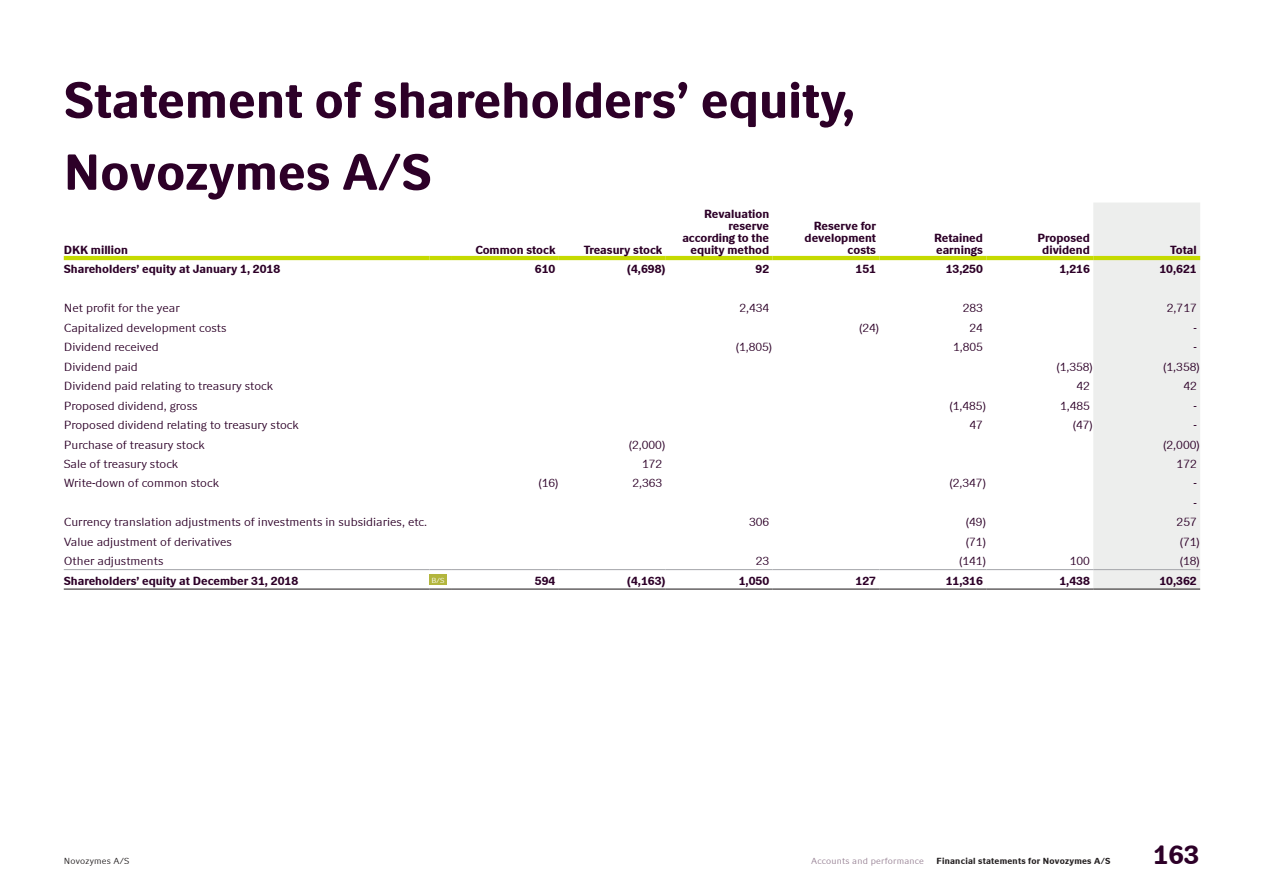
<style>
.page{position:relative;width:1263px;height:893px;background:#fff}
.page>*{position:absolute;margin:0;border:0;box-sizing:border-box;transform-origin:0 0}
.Header1{font:700 51px "Novozymes";color:#2d0028}
.t1{font:700 27px "Novozymes";color:#2d0028}
.Table__TextLeft-No{font:12px "Novozymes";color:#2d0028}
.Table__TextRight-B{font:700 12px/12px "Novozymes";color:#2d0028;text-align:right}
.Table__TextRight-N{font:12px "Novozymes";color:#2d0028}
.Table__TextLeft-Bo{font:700 12px "Novozymes";color:#2d0028}
.Pagenumber__Footer{font:700 9px "Novozymes";letter-spacing:.025em;color:#231f20}
.Pagenumber__Footer-2{font:9px "Novozymes";letter-spacing:.025em;color:#968093}
.t2{font:9px "Novozymes";letter-spacing:.025em;color:#231f20}
.t3{font:7.5px "Novozymes";color:#fff}
</style>
<div class="page">
<div style="left:1093px;top:203px;width:107px;height:386px;background:#edeeed"></div>
<hr style="left:64px;top:256px;width:365px;height:4px;background:#c5da00">
<hr style="left:429px;top:256px;width:23px;height:4px;background:#c5da00">
<hr style="left:452px;top:256px;width:107px;height:4px;background:#c5da00">
<hr style="left:559px;top:256px;width:107px;height:4px;background:#c5da00">
<hr style="left:666px;top:256px;width:107px;height:4px;background:#c5da00">
<hr style="left:773px;top:256px;width:106px;height:4px;background:#c5da00">
<hr style="left:879px;top:256px;width:107px;height:4px;background:#c5da00">
<hr style="left:986px;top:256px;width:107px;height:4px;background:#c5da00">
<hr style="left:1093px;top:256px;width:107px;height:4px;background:#c5da00">
<hr style="left:64px;top:569px;width:365px;height:1px;background:#a8a9ad">
<svg style="left:429px;top:569px;width:23px;height:1px"></svg>
<hr style="left:452px;top:569px;width:107px;height:1px;background:#a8a9ad">
<hr style="left:559px;top:569px;width:107px;height:1px;background:#a8a9ad">
<hr style="left:666px;top:569px;width:107px;height:1px;background:#a8a9ad">
<hr style="left:773px;top:569px;width:106px;height:1px;background:#a8a9ad">
<hr style="left:879px;top:569px;width:107px;height:1px;background:#a8a9ad">
<hr style="left:986px;top:569px;width:107px;height:1px;background:#a8a9ad">
<hr style="left:1093px;top:569px;width:107px;height:1px;background:#a8a9ad">
<hr style="left:64px;top:589px;width:365px;height:1px;background:#231f20">
<svg style="left:429px;top:589px;width:23px;height:1px"></svg>
<hr style="left:452px;top:589px;width:107px;height:1px;background:#231f20">
<hr style="left:559px;top:589px;width:107px;height:1px;background:#231f20">
<hr style="left:666px;top:589px;width:107px;height:1px;background:#231f20">
<hr style="left:773px;top:589px;width:106px;height:1px;background:#231f20">
<hr style="left:879px;top:589px;width:107px;height:1px;background:#231f20">
<hr style="left:986px;top:589px;width:107px;height:1px;background:#231f20">
<hr style="left:1093px;top:589px;width:107px;height:1px;background:#231f20">
<div style="left:429px;top:574px;width:17px;height:11px;background:#b3b63e"></div>
<p class="Header1" style="left:64px;top:71px;width:793px">Statement of shareholders’ equity,</p>
<p class="Header1" style="left:64px;top:143px;width:369px">Novozymes A/S</p>
<p class="Table__TextLeft-Bo" style="left:64px;top:243px;width:66px">DKK million</p>
<p class="Table__TextRight-B" style="left:475px;top:244px;width:81px">Common stock</p>
<p class="Table__TextRight-B" style="left:584px;top:244px;width:80px">Treasury stock</p>
<p class="Table__TextRight-B" style="left:704px;top:208px;width:67px">Revaluation reserve</p>
<p class="Table__TextRight-B" style="left:682px;top:232px;width:88px">according to the</p>
<p class="Table__TextRight-B" style="left:690px;top:244px;width:80px">equity method</p>
<p class="Table__TextRight-B" style="left:804px;top:220px;width:73px">Reserve for development</p>
<p class="Table__TextRight-B" style="left:848px;top:244px;width:30px">costs</p>
<p class="Table__TextRight-B" style="left:934px;top:232px;width:50px">Retained</p>
<p class="Table__TextRight-B" style="left:936px;top:244px;width:48px">earnings</p>
<p class="Table__TextRight-B" style="left:1037px;top:232px;width:54px">Proposed</p>
<p class="Table__TextRight-B" style="left:1042px;top:244px;width:49px">dividend</p>
<p class="Table__TextRight-B" style="left:1170px;top:244px;width:28px">Total</p>
<p class="Table__TextLeft-Bo" style="left:64px;top:262px;width:218px">Shareholders’ equity at January 1, 2018</p>
<p class="Table__TextRight-B" style="left:535px;top:263px;width:22px">610</p>
<p class="Table__TextRight-B" style="left:627px;top:263px;width:40px">(4,698)</p>
<p class="Table__TextRight-B" style="left:755px;top:263px;width:15px">92</p>
<p class="Table__TextRight-B" style="left:855px;top:263px;width:22px">151</p>
<p class="Table__TextRight-B" style="left:946px;top:263px;width:39px">13,250</p>
<p class="Table__TextRight-B" style="left:1059px;top:263px;width:32px">1,216</p>
<p class="Table__TextRight-B" style="left:1159px;top:263px;width:39px">10,621</p>
<p class="Table__TextLeft-No" style="left:64px;top:301px;width:117px">Net profit for the year</p>
<p class="Table__TextRight-N" style="left:739px;top:301px;width:31px">2,434</p>
<p class="Table__TextRight-N" style="left:963px;top:301px;width:22px">283</p>
<p class="Table__TextRight-N" style="left:1167px;top:301px;width:31px">2,717</p>
<p class="Table__TextLeft-No" style="left:64px;top:321px;width:164px">Capitalized development costs</p>
<p class="Table__TextRight-N" style="left:859px;top:321px;width:21px">(24)</p>
<p class="Table__TextRight-N" style="left:969px;top:321px;width:15px">24</p>
<p class="Table__TextRight-N" style="left:1193px;top:321px;width:5px">-</p>
<p class="Table__TextLeft-No" style="left:64px;top:340px;width:96px">Dividend received</p>
<p class="Table__TextRight-N" style="left:736px;top:340px;width:38px">(1,805)</p>
<p class="Table__TextRight-N" style="left:953px;top:340px;width:31px">1,805</p>
<p class="Table__TextRight-N" style="left:1193px;top:340px;width:5px">-</p>
<p class="Table__TextLeft-No" style="left:64px;top:360px;width:76px">Dividend paid</p>
<p class="Table__TextRight-N" style="left:1056px;top:360px;width:38px">(1,358)</p>
<p class="Table__TextRight-N" style="left:1163px;top:360px;width:38px">(1,358)</p>
<p class="Table__TextLeft-No" style="left:64px;top:379px;width:211px">Dividend paid relating to treasury stock</p>
<p class="Table__TextRight-N" style="left:1076px;top:379px;width:15px">42</p>
<p class="Table__TextRight-N" style="left:1183px;top:379px;width:15px">42</p>
<p class="Table__TextLeft-No" style="left:64px;top:399px;width:135px">Proposed dividend, gross</p>
<p class="Table__TextRight-N" style="left:949px;top:399px;width:38px">(1,485)</p>
<p class="Table__TextRight-N" style="left:1060px;top:399px;width:31px">1,485</p>
<p class="Table__TextRight-N" style="left:1193px;top:399px;width:5px">-</p>
<p class="Table__TextLeft-No" style="left:64px;top:418px;width:236px">Proposed dividend relating to treasury stock</p>
<p class="Table__TextRight-N" style="left:969px;top:418px;width:15px">47</p>
<p class="Table__TextRight-N" style="left:1073px;top:418px;width:21px">(47)</p>
<p class="Table__TextRight-N" style="left:1193px;top:418px;width:5px">-</p>
<p class="Table__TextLeft-No" style="left:64px;top:438px;width:142px">Purchase of treasury stock</p>
<p class="Table__TextRight-N" style="left:629px;top:438px;width:38px">(2,000)</p>
<p class="Table__TextRight-N" style="left:1163px;top:438px;width:38px">(2,000)</p>
<p class="Table__TextLeft-No" style="left:64px;top:457px;width:116px">Sale of treasury stock</p>
<p class="Table__TextRight-N" style="left:642px;top:457px;width:22px">172</p>
<p class="Table__TextRight-N" style="left:1176px;top:457px;width:22px">172</p>
<p class="Table__TextLeft-No" style="left:64px;top:476px;width:157px">Write-down of common stock</p>
<p class="Table__TextRight-N" style="left:538px;top:476px;width:21px">(16)</p>
<p class="Table__TextRight-N" style="left:632px;top:476px;width:31px">2,363</p>
<p class="Table__TextRight-N" style="left:949px;top:476px;width:38px">(2,347)</p>
<p class="Table__TextRight-N" style="left:1193px;top:476px;width:5px">-</p>
<p class="Table__TextRight-N" style="left:1193px;top:496px;width:5px">-</p>
<p class="Table__TextLeft-No" style="left:64px;top:515px;width:365px">Currency translation adjustments of investments in subsidiaries, etc.</p>
<p class="Table__TextRight-N" style="left:749px;top:515px;width:22px">306</p>
<p class="Table__TextRight-N" style="left:966px;top:515px;width:21px">(49)</p>
<p class="Table__TextRight-N" style="left:1176px;top:515px;width:22px">257</p>
<p class="Table__TextLeft-No" style="left:64px;top:535px;width:170px">Value adjustment of derivatives</p>
<p class="Table__TextRight-N" style="left:966px;top:535px;width:21px">(71)</p>
<p class="Table__TextRight-N" style="left:1180px;top:535px;width:21px">(71)</p>
<p class="Table__TextLeft-No" style="left:64px;top:554px;width:101px">Other adjustments</p>
<p class="Table__TextRight-N" style="left:756px;top:554px;width:15px">23</p>
<p class="Table__TextRight-N" style="left:959px;top:554px;width:28px">(141)</p>
<p class="Table__TextRight-N" style="left:1070px;top:554px;width:22px">100</p>
<p class="Table__TextRight-N" style="left:1180px;top:554px;width:21px">(18)</p>
<p class="Table__TextLeft-Bo" style="left:64px;top:574px;width:236px">Shareholders’ equity at December 31, 2018</p>
<p class="t3" style="left:432px;top:576px;width:14px">B/S</p>
<p class="Table__TextRight-B" style="left:535px;top:575px;width:22px">594</p>
<p class="Table__TextRight-B" style="left:627px;top:575px;width:40px">(4,163)</p>
<p class="Table__TextRight-B" style="left:739px;top:575px;width:32px">1,050</p>
<p class="Table__TextRight-B" style="left:855px;top:575px;width:22px">127</p>
<p class="Table__TextRight-B" style="left:946px;top:575px;width:39px">11,316</p>
<p class="Table__TextRight-B" style="left:1059px;top:575px;width:32px">1,438</p>
<p class="Table__TextRight-B" style="left:1159px;top:575px;width:39px">10,362</p>
<p class="t2" style="left:64px;top:856px;width:67px">Novozymes A/S</p>
<p class="Pagenumber__Footer-2" style="left:811px;top:856px;width:114px">Accounts and performance</p>
<p class="Pagenumber__Footer" style="left:936px;top:856px;width:175px">Financial statements for Novozymes A/S</p>
<h2 class="t1" style="left:1153px;top:839px;width:48px">163</h2>
</div>
